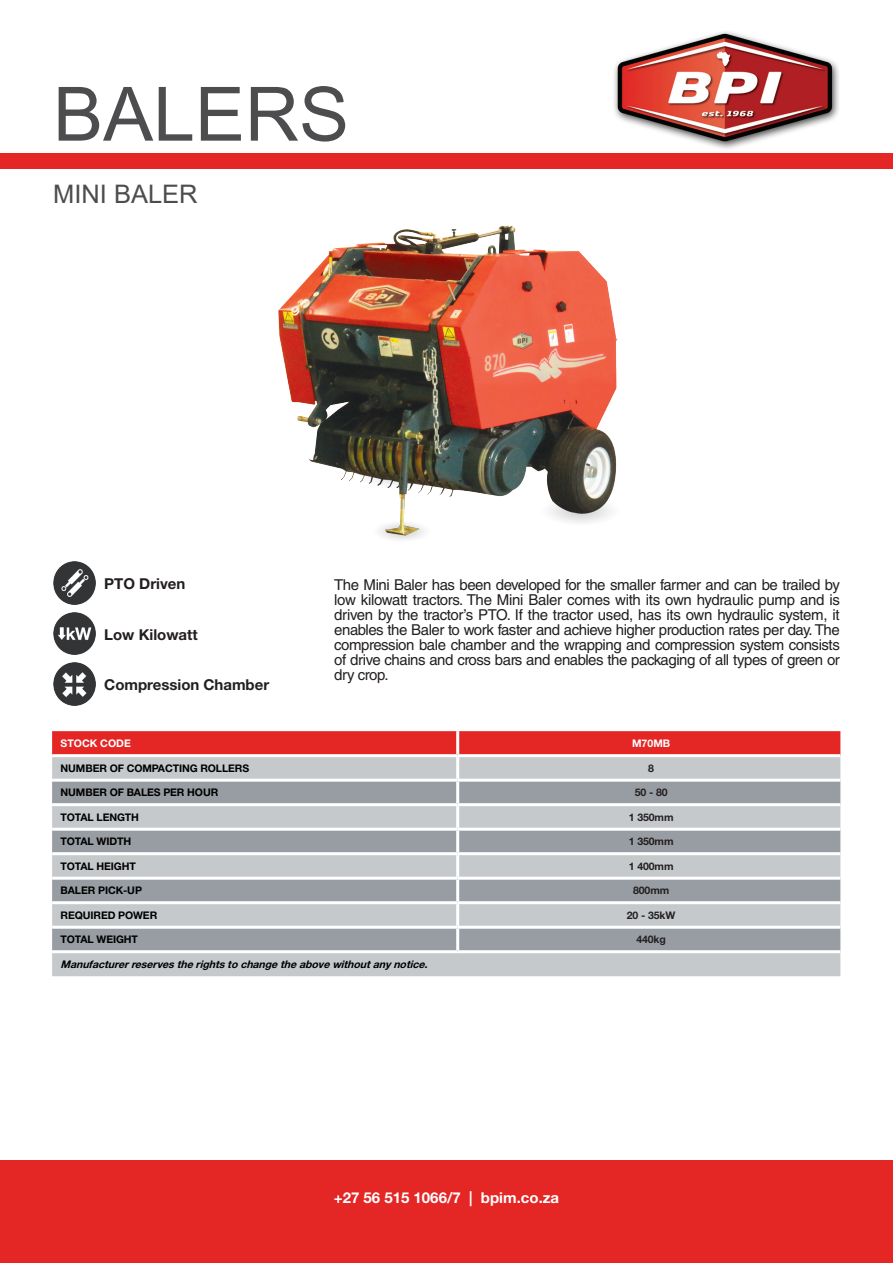
<style>
.page{position:relative;width:893px;height:1263px;background:#fff}
.page>*{position:absolute;margin:0;border:0;box-sizing:border-box;transform-origin:0 0}
.t1{font:75px "Arial";color:#4d4c4f}
.t2{font:25.5px "Arial";color:#4d4c4f}
.kLEIN_PARAGRAFIES{font:15px/15px "Helvetica LT Std";letter-spacing:-.03em;color:#231f20;text-align:justify}
.Helvetice_Bold{font:700 15px "Helvetica Neue LT Std";color:#231f20}
.t3{font:700 15px "Helvetica Neue LT Std";color:#fff}
.t4{font:700 10.5px "Helvetica Neue LT Std";letter-spacing:-.01em;color:#000}
.t5{font:italic 700 10.5px "Helvetica Neue LT Std";color:#000}
.t6{font:700 10.5px "Helvetica Neue LT Std";letter-spacing:-.01em;color:#231f20}
.t7{font:700 10.5px "Helvetica Neue LT Std";color:#fff}
</style>
<div class="page">
<div style="left:0;top:153px;width:893px;height:15px;background:#e42625"></div>
<img style="left:614px;top:31px;width:225px;height:118px">
<div style="left:0;top:1160px;width:893px;height:103px;background:#e42625"></div>
<div style="left:52px;top:731px;width:788px;height:23px;background:#e42625"></div>
<div style="left:52px;top:757px;width:788px;height:219px;background:#c5c9cc"></div>
<svg style="left:52px;top:782px;width:788px;height:168px;background:#acb0b5"></svg>
<hr style="left:456px;top:731px;width:3px;height:23px;background:#fff">
<hr style="left:456px;top:757px;width:3px;height:22px;background:#fff">
<hr style="left:456px;top:782px;width:3px;height:21px;background:#fff">
<hr style="left:456px;top:806px;width:3px;height:22px;background:#fff">
<hr style="left:456px;top:831px;width:3px;height:21px;background:#fff">
<hr style="left:456px;top:855px;width:3px;height:22px;background:#fff">
<hr style="left:456px;top:880px;width:3px;height:21px;background:#fff">
<hr style="left:456px;top:904px;width:3px;height:22px;background:#fff">
<hr style="left:456px;top:929px;width:3px;height:21px;background:#fff">
<hr style="left:52px;top:779px;width:406px;height:3px;background:#fff">
<hr style="left:458px;top:779px;width:382px;height:3px;background:#fff">
<hr style="left:52px;top:803px;width:406px;height:3px;background:#fff">
<hr style="left:458px;top:803px;width:382px;height:3px;background:#fff">
<hr style="left:52px;top:828px;width:406px;height:3px;background:#fff">
<hr style="left:458px;top:828px;width:382px;height:3px;background:#fff">
<hr style="left:52px;top:852px;width:406px;height:3px;background:#fff">
<hr style="left:458px;top:852px;width:382px;height:3px;background:#fff">
<hr style="left:52px;top:877px;width:406px;height:3px;background:#fff">
<hr style="left:458px;top:877px;width:382px;height:3px;background:#fff">
<hr style="left:52px;top:901px;width:406px;height:3px;background:#fff">
<hr style="left:458px;top:901px;width:382px;height:3px;background:#fff">
<hr style="left:52px;top:926px;width:406px;height:3px;background:#fff">
<hr style="left:458px;top:926px;width:382px;height:3px;background:#fff">
<hr style="left:52px;top:950px;width:406px;height:3px;background:#fff">
<hr style="left:458px;top:950px;width:382px;height:3px;background:#fff">
<img style="left:278px;top:225px;width:340px;height:315px">
<img style="left:53px;top:612px;width:43px;height:43px">
<img style="left:53px;top:562px;width:43px;height:43px">
<img style="left:53px;top:662px;width:43px;height:43px">
<p class="t1" style="left:53px;top:63px;width:297px">BALERS</p>
<p class="t2" style="left:53px;top:177px;width:146px">MINI BALER</p>
<p class="Helvetice_Bold" style="left:104px;top:575px;width:83px">PTO Driven</p>
<p class="Helvetice_Bold" style="left:104px;top:625px;width:95px">Low Kilowatt</p>
<p class="Helvetice_Bold" style="left:104px;top:675px;width:167px">Compression Chamber</p>
<p class="kLEIN_PARAGRAFIES" style="left:334px;top:577px;width:507px">The Mini Baler has been developed for the smaller farmer and can be trailed by low kilowatt tractors. The Mini Baler comes with its own hydraulic pump and is driven by the tractor’s PTO. If the tractor used, has its own hydraulic system, it enables the Baler to work faster and achieve higher production rates per day. The compression bale chamber and the wrapping and compression system consists of drive chains and cross bars and enables the packaging of all types of green or dry crop.</p>
<p class="t7" style="left:61px;top:737px;width:72px">STOCK CODE</p>
<p class="t7" style="left:632px;top:737px;width:40px">M70MB</p>
<p class="t4" style="left:61px;top:761px;width:190px">NUMBER OF COMPACTING ROLLERS</p>
<p class="t6" style="left:648px;top:761px;width:7px">8</p>
<p class="t4" style="left:61px;top:786px;width:159px">NUMBER OF BALES PER HOUR</p>
<p class="t6" style="left:635px;top:786px;width:34px">50 - 80</p>
<p class="t4" style="left:61px;top:810px;width:80px">TOTAL LENGTH</p>
<p class="t6" style="left:629px;top:810px;width:46px">1 350mm</p>
<p class="t4" style="left:61px;top:835px;width:72px">TOTAL WIDTH</p>
<p class="t6" style="left:629px;top:835px;width:46px">1 350mm</p>
<p class="t4" style="left:61px;top:859px;width:77px">TOTAL HEIGHT</p>
<p class="t6" style="left:629px;top:859px;width:46px">1 400mm</p>
<p class="t4" style="left:61px;top:884px;width:83px">BALER PICK-UP</p>
<p class="t6" style="left:633px;top:884px;width:38px">800mm</p>
<p class="t4" style="left:61px;top:908px;width:98px">REQUIRED POWER</p>
<p class="t6" style="left:627px;top:908px;width:50px">20 - 35kW</p>
<p class="t4" style="left:61px;top:933px;width:79px">TOTAL WEIGHT</p>
<p class="t6" style="left:636px;top:933px;width:31px">440kg</p>
<p class="t5" style="left:61px;top:957px;width:372px">Manufacturerreservestherightsto changetheabovewithoutany notice.</p>
<p class="t3" style="left:334px;top:1188px;width:227px">+27 56 515 1066/7 | bpim.co.za</p>
</div>
